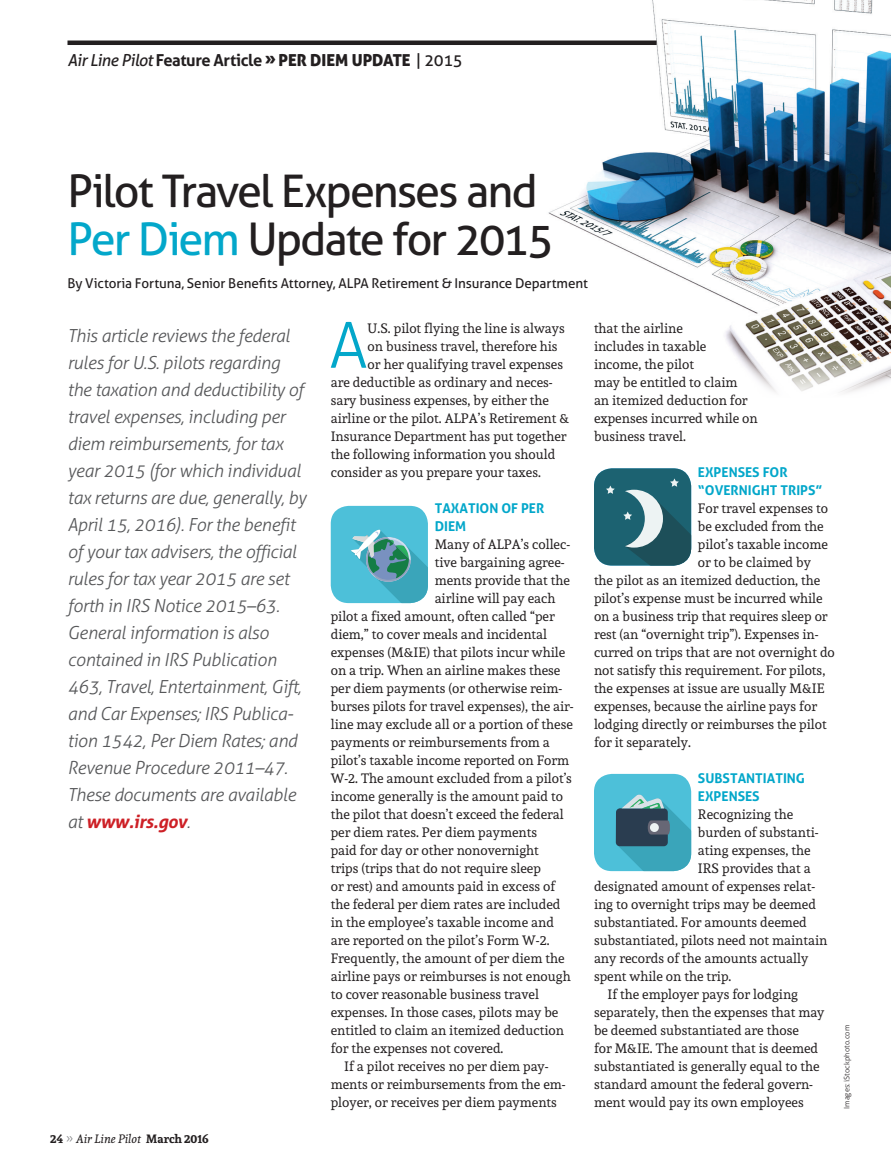
<style>
.page{position:relative;width:891px;height:1175px;background:#fff}
.page>*{position:absolute;margin:0;border:0;box-sizing:border-box;transform-origin:0 0}
.t1{font:300 63.45px "Aller";color:#03a7ca}
.t2{font:45px/48px "Aller";letter-spacing:-.045em;color:#231f20}
.t3{font:italic 300 18px/27px "Aller";letter-spacing:-.02em;color:#57585a}
.t4{font:700 16.5px "Aller";letter-spacing:-.025em;color:#231f20}
.t5{font:13.5px/18px "Andada";color:#231f20}
.t6{font:13.5px "Aller";letter-spacing:-.01em;color:#231f20}
.t7{font:700 13.5px/18px "Aller";color:#03a7ca}
.t8{font:italic 12px "Andada";letter-spacing:-.01em;color:#231f20}
.t9{font:300 7.5px "Aller";letter-spacing:.005em;color:#231f20}
.s1{font-weight:400;font-style:italic}
.s2{font-family:"Aller Display";font-weight:400}
.s3{font-weight:400}
.s4{color:#03a7ca}
.s5{font-weight:700;color:#cd2026}
.s6{font-family:"Andada SC";font-weight:700;font-style:normal}
.s7{font-family:"Aller";font-weight:300;font-style:normal;color:#808285}
.s8{font-weight:700;font-style:normal}
</style>
<div class="page">
<img style="left:548px;top:0;width:343px;height:393px">
<div style="left:68px;top:40px;width:589px;height:5px;background:#231f20"></div>
<svg style="left:331px;top:506px;width:97px;height:97px;background:#55b7c9"></svg>
<svg style="left:594px;top:468px;width:97px;height:97px;background:#3b737f"></svg>
<svg style="left:594px;top:774px;width:97px;height:97px;background:#4ca3b8"></svg>
<p class="t4" style="left:68px;top:50px;width:397px"><span class="s1">Air Line Pilot</span> Feature Article <span class="s2">» PER DIEM UPDATE</span> <span class="s3">| 2015</span></p>
<h2 class="t2" style="left:68px;top:167px;width:488px">Pilot Travel Expenses and<br><span class="s4">Per Diem</span> Update for 2015</h2>
<p class="t6" style="left:68px;top:275px;width:522px">By Victoria Fortuna, Senior Benefits Attorney, ALPA Retirement &amp; Insurance Department</p>
<p class="t3" style="left:68px;top:322px;width:240px">This article reviews the federal rules for U.S. pilots regarding the taxation and deductibility of travel expenses, including per diem reimbursements, for tax year 2015 (for which individual tax returns are due, generally, by<br>April 15, 2016). For the benefit of your tax advisers, the official rules for tax year 2015 are set forth in IRS Notice 2015–63.<br>General information is also contained in IRS Publication<br>463, Travel, Entertainment, Gift, and Car Expenses; IRS Publica&shy;tion 1542, Per Diem Rates; and<br>Revenue Procedure 2011–47.<br>These documents are available at <span class="s5">www.irs.gov</span>.</p>
<h1 class="t1" style="left:329px;top:307px;width:40px">A</h1>
<p class="t5" style="left:368px;top:319px;width:199px">U.S. pilot flying the line is always</p>
<p class="t5" style="left:594px;top:319px;width:165px">that the airline<br>includes in taxable<br>income, the pilot<br>may be entitled to claim<br>an itemized deduction for expenses incurred while on business travel.</p>
<p class="t7" style="left:698px;top:463px;width:126px">EXPENSES FOR “OVERNIGHT TRIPS”</p>
<p class="t5" style="left:698px;top:499px;width:132px">For travel expenses to</p>
<p class="t5" style="left:698px;top:517px;width:127px">be excluded from the</p>
<p class="t5" style="left:698px;top:535px;width:131px">pilot’s taxable income</p>
<p class="t5" style="left:698px;top:553px;width:115px">or to be claimed by</p>
<p class="t5" style="left:594px;top:571px;width:228px">the pilot as an itemized deduction, the</p>
<p class="t5" style="left:594px;top:589px;width:230px">pilot’s expense must be incurred while</p>
<p class="t5" style="left:594px;top:607px;width:235px">on a business trip that requires sleep or</p>
<p class="t5" style="left:594px;top:625px;width:226px">rest (an “overnight trip”). Expenses in-</p>
<p class="t5" style="left:594px;top:643px;width:242px">curred on trips that are not overnight do</p>
<p class="t5" style="left:594px;top:661px;width:233px">not satisfy this requirement. For pilots,</p>
<p class="t5" style="left:594px;top:679px;width:232px">the expenses at issue are usually M&amp;IE</p>
<p class="t5" style="left:594px;top:697px;width:225px">expenses, because the airline pays for</p>
<p class="t5" style="left:594px;top:715px;width:234px">lodging directly or reimburses the pilot</p>
<p class="t5" style="left:594px;top:733px;width:99px">for it separately.</p>
<p class="t7" style="left:698px;top:769px;width:109px">SUBSTANTIATING<br>EXPENSES</p>
<p class="t5" style="left:698px;top:805px;width:97px">Recognizing the</p>
<p class="t5" style="left:698px;top:823px;width:122px">burden of substanti-</p>
<p class="t5" style="left:698px;top:841px;width:114px">ating expenses, the</p>
<p class="t5" style="left:698px;top:859px;width:114px">IRS provides that a</p>
<p class="t5" style="left:594px;top:877px;width:223px">designated amount of expenses relat-</p>
<p class="t5" style="left:594px;top:895px;width:223px">ing to overnight trips may be deemed</p>
<p class="t5" style="left:594px;top:913px;width:214px">substantiated. For amounts deemed</p>
<p class="t5" style="left:594px;top:931px;width:235px">substantiated, pilots need not maintain</p>
<p class="t5" style="left:594px;top:949px;width:216px">any records of the amounts actually</p>
<p class="t5" style="left:594px;top:967px;width:139px">spent while on the trip.</p>
<p class="t5" style="left:608px;top:985px;width:192px">If the employer pays for lodging</p>
<p class="t5" style="left:594px;top:1003px;width:232px">separately, then the expenses that may</p>
<p class="t5" style="left:594px;top:1021px;width:206px">be deemed substantiated are those</p>
<p class="t5" style="left:594px;top:1039px;width:226px">for M&amp;IE. The amount that is deemed</p>
<p class="t5" style="left:594px;top:1057px;width:227px">substantiated is generally equal to the</p>
<p class="t5" style="left:594px;top:1075px;width:221px">standard amount the federal govern-</p>
<p class="t5" style="left:594px;top:1093px;width:211px">ment would pay its own employees</p>
<p class="t5" style="left:368px;top:337px;width:191px">on business travel, therefore his</p>
<p class="t5" style="left:368px;top:355px;width:197px">or her qualifying travel expenses</p>
<p class="t5" style="left:331px;top:373px;width:223px">are deductible as ordinary and neces-</p>
<p class="t5" style="left:331px;top:391px;width:220px">sary business expenses, by either the</p>
<p class="t5" style="left:331px;top:409px;width:240px">airline or the pilot. ALPA’s Retirement &amp;</p>
<p class="t5" style="left:331px;top:427px;width:237px">Insurance Department has put together</p>
<p class="t5" style="left:331px;top:445px;width:226px">the following information you should</p>
<p class="t5" style="left:331px;top:463px;width:212px">consider as you prepare your taxes.</p>
<p class="t7" style="left:435px;top:499px;width:111px">TAXATION OF PER<br>DIEM</p>
<p class="t5" style="left:435px;top:535px;width:137px">Many of ALPA’s collec-</p>
<p class="t5" style="left:435px;top:553px;width:131px">tive bargaining agree-</p>
<p class="t5" style="left:435px;top:571px;width:137px">ments provide that the</p>
<p class="t5" style="left:435px;top:589px;width:122px">airline will pay each</p>
<p class="t5" style="left:331px;top:607px;width:226px">pilot a fixed amount, often called “per</p>
<p class="t5" style="left:331px;top:625px;width:218px">diem,” to cover meals and incidental</p>
<p class="t5" style="left:331px;top:643px;width:236px">expenses (M&amp;IE) that pilots incur while</p>
<p class="t5" style="left:331px;top:661px;width:231px">on a trip. When an airline makes these</p>
<p class="t5" style="left:331px;top:679px;width:233px">per diem payments (or otherwise reim-</p>
<p class="t5" style="left:331px;top:697px;width:245px">burses pilots for travel expenses), the air-</p>
<p class="t5" style="left:331px;top:715px;width:244px">line may exclude all or a portion of these</p>
<p class="t5" style="left:331px;top:733px;width:221px">payments or reimbursements from a</p>
<p class="t5" style="left:331px;top:751px;width:240px">pilot’s taxable income reported on Form</p>
<p class="t5" style="left:331px;top:769px;width:243px">W-2. The amount excluded from a pilot’s</p>
<p class="t5" style="left:331px;top:787px;width:234px">income generally is the amount paid to</p>
<p class="t5" style="left:331px;top:805px;width:235px">the pilot that doesn’t exceed the federal</p>
<p class="t5" style="left:331px;top:823px;width:208px">per diem rates. Per diem payments</p>
<p class="t5" style="left:331px;top:841px;width:210px">paid for day or other nonovernight</p>
<p class="t5" style="left:331px;top:859px;width:212px">trips (trips that do not require sleep</p>
<p class="t5" style="left:331px;top:877px;width:226px">or rest) and amounts paid in excess of</p>
<p class="t5" style="left:331px;top:895px;width:231px">the federal per diem rates are included</p>
<p class="t5" style="left:331px;top:913px;width:225px">in the employee’s taxable income and</p>
<p class="t5" style="left:331px;top:931px;width:220px">are reported on the pilot’s Form W-2.</p>
<p class="t5" style="left:331px;top:949px;width:235px">Frequently, the amount of per diem the</p>
<p class="t5" style="left:331px;top:967px;width:242px">airline pays or reimburses is not enough</p>
<p class="t5" style="left:331px;top:985px;width:210px">to cover reasonable business travel</p>
<p class="t5" style="left:331px;top:1003px;width:229px">expenses. In those cases, pilots may be</p>
<p class="t5" style="left:331px;top:1021px;width:235px">entitled to claim an itemized deduction</p>
<p class="t5" style="left:331px;top:1039px;width:174px">for the expenses not covered.</p>
<p class="t5" style="left:344px;top:1057px;width:206px">If a pilot receives no per diem pay-</p>
<p class="t5" style="left:331px;top:1075px;width:236px">ments or reimbursements from the em-</p>
<p class="t5" style="left:331px;top:1093px;width:228px">ployer, or receives per diem payments</p>
<p class="t8" style="left:50px;top:1131px;width:160px"><span class="s6">24</span> <span class="s7">»</span> Air Line Pilot <span class="s8">March 2016</span></p>
<p class="t9" style="left:842px;top:1108px;width:85px;rotate:-90deg">Images: iStockphoto.com</p>
</div>
